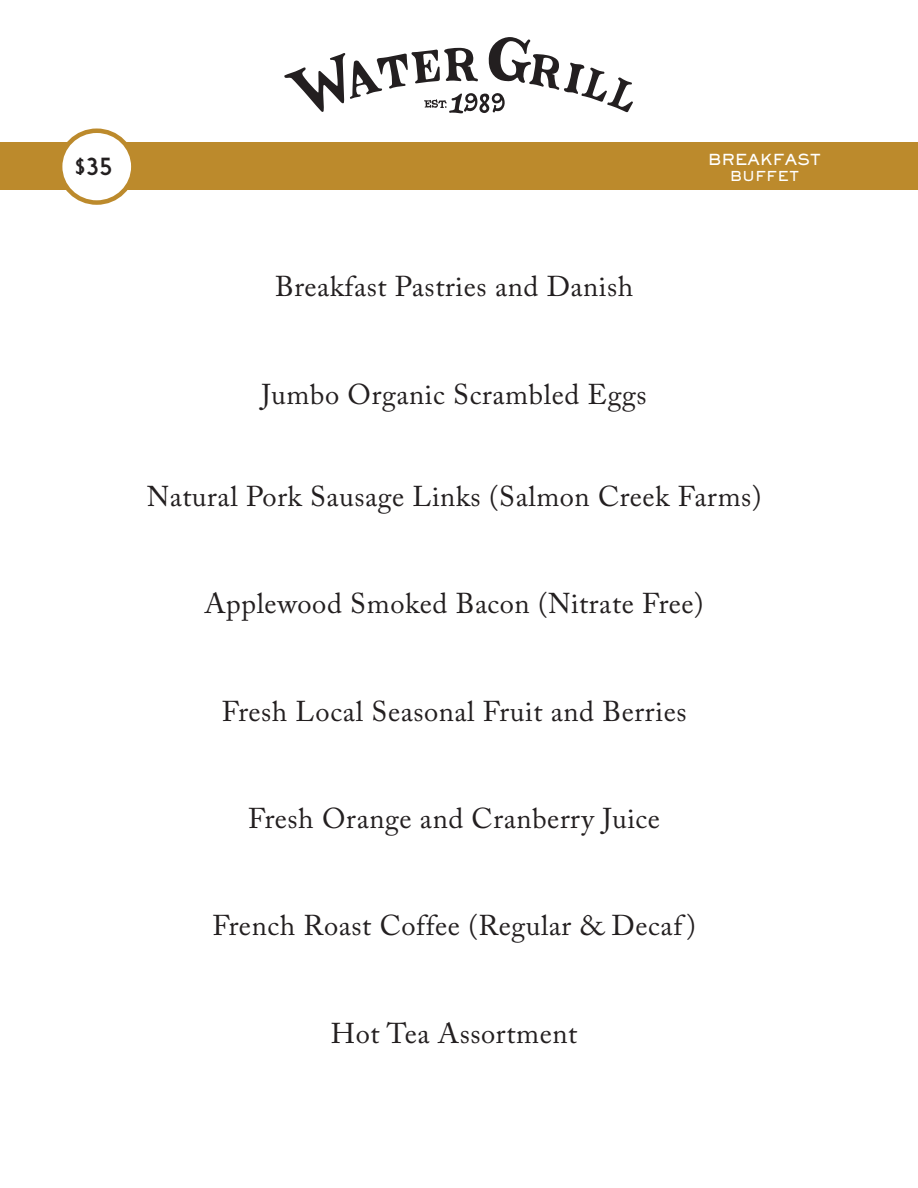
<style>
.page{position:relative;width:918px;height:1188px;background:#fff}
.page>*{position:absolute;margin:0;border:0;box-sizing:border-box;transform-origin:0 0}
.t1{font:28.5px "Adobe Caslon Pro";letter-spacing:.02em;color:#231f20}
.t2{font:24px "Market Deco";color:#231f20}
.t3{font:800 15px "Sackers Gothic Std";color:#fff}
.t4{font:800 13.5px "Sackers Gothic Std";color:#fff}
</style>
<div class="page">
<div style="left:0;top:143px;width:918px;height:47px;background:#bc8a2c"></div>
<div style="left:60px;top:131px;width:73px;height:72px;background:#fff;border-radius:50%"></div>
<div style="left:58px;top:128px;width:78px;height:77px;border:4px solid #bc8a2c;border-radius:50%"></div>
<svg style="left:284px;top:37px;width:349px;height:77px"></svg>
<p class="t2" style="left:75px;top:153px;width:39px">$35</p>
<p class="t3" style="left:708px;top:149px;width:115px">BREAKFAST</p>
<p class="t4" style="left:730px;top:167px;width:71px">BUFFET</p>
<p class="t1" style="left:275px;top:270px;width:360px">Breakfast Pastries and Danish</p>
<p class="t1" style="left:262px;top:377px;width:387px">Jumbo Organic Scrambled Eggs</p>
<p class="t1" style="left:147px;top:479px;width:616px">Natural Pork Sausage Links (Salmon Creek Farms)</p>
<p class="t1" style="left:205px;top:587px;width:500px">Applewood Smoked Bacon (Nitrate Free)</p>
<p class="t1" style="left:222px;top:694px;width:466px">Fresh Local Seasonal Fruit and Berries</p>
<p class="t1" style="left:248px;top:801px;width:413px">Fresh Orange and Cranberry Juice</p>
<p class="t1" style="left:212px;top:909px;width:485px">French Roast Coffee (Regular &amp; Decaf )</p>
<p class="t1" style="left:331px;top:1016px;width:248px">Hot Tea Assortment</p>
</div>
